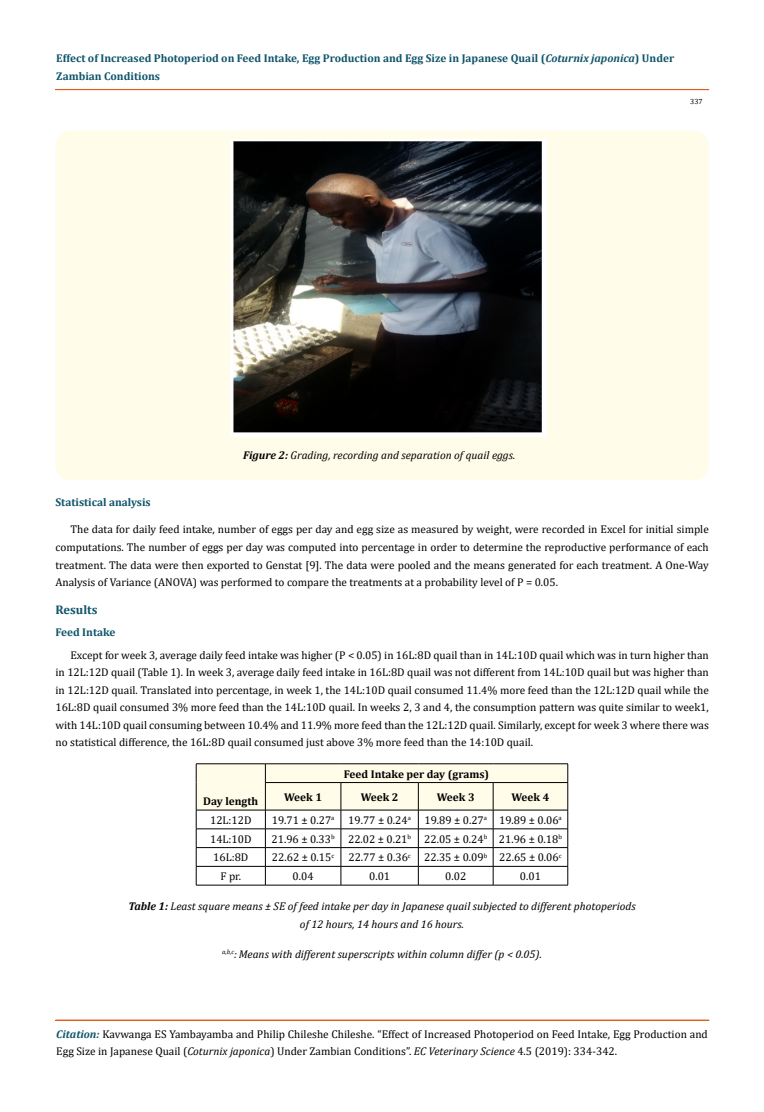
<style>
.page{position:relative;width:764px;height:1112px;background:#fff}
.page>*{position:absolute;margin:0;border:0;box-sizing:border-box;transform-origin:0 0}
.t1{font:700 12.5px "Cambria";color:#0e546a}
.t2{font:11.25px/17.5px "Cambria";color:#000;text-align:justify}
.t3{font:italic 11.25px/17.5px "Cambria";color:#000;text-align:center}
.t4{font:700 11.25px/17.5px "Cambria";color:#0e546a}
.t5{font:700 11.25px "Cambria";color:#000}
.t6{font:7.5px "Cambria";color:#000}
.s1{font-style:italic}
.s2{font-weight:700}
.s3{font-weight:700;font-style:italic;color:#0e546a}
</style>
<div class="page">
<div style="left:55px;top:89px;width:654px;height:1px;border:1px solid #e05d1a"></div>
<hr style="left:56px;top:1020px;width:653px;height:1px;background:#e05d1a">
<div style="left:55px;top:130px;width:653px;height:350px;background:#fffde9;border-radius:15px"></div>
<img style="left:231px;top:139px;width:315px;height:297px">
<svg style="left:196px;top:763px;width:372px;height:121px"></svg>
<hr style="left:196px;top:884px;width:69px;height:1px;background:#000">
<hr style="left:265px;top:884px;width:76px;height:1px;background:#000">
<hr style="left:341px;top:884px;width:77px;height:1px;background:#000">
<hr style="left:418px;top:884px;width:75px;height:1px;background:#000">
<hr style="left:493px;top:884px;width:75px;height:1px;background:#000">
<p class="t4" style="left:56px;top:49px;width:619px">Effect of Increased Photoperiod on Feed Intake, Egg Production and Egg Size in Japanese Quail (<span class="s1">Coturnix japonica</span>) Under<br>Zambian Conditions</p>
<p class="t6" style="left:690px;top:97px;width:14px">337</p>
<p class="t3" style="left:243px;top:446px;width:274px"><span class="s2">Figure 2:</span> Grading, recording and separation of quail eggs.</p>
<p class="t4" style="left:55px;top:493px;width:97px">Statistical analysis</p>
<p class="t2" style="left:55px;top:520px;width:655px;text-indent:15px">The data for daily feed intake, number of eggs per day and egg size as measured by weight, were recorded in Excel for initial simple computations. The number of eggs per day was computed into percentage in order to determine the reproductive performance of each treatment. The data were then exported to Genstat [9]. The data were pooled and the means generated for each treatment. A One-Way Analysis of Variance (ANOVA) was performed to compare the treatments at a probability level of P = 0.05.</p>
<p class="t1" style="left:55px;top:600px;width:44px">Results</p>
<p class="t4" style="left:55px;top:623px;width:62px">Feed Intake</p>
<p class="t2" style="left:55px;top:645px;width:655px;text-indent:15px">Except for week 3, average daily feed intake was higher (P &lt; 0.05) in 16L:8D quail than in 14L:10D quail which was in turn higher than in 12L:12D quail (Table 1). In week 3, average daily feed intake in 16L:8D quail was not different from 14L:10D quail but was higher than in 12L:12D quail. Translated into percentage, in week 1, the 14L:10D quail consumed 11.4% more feed than the 12L:12D quail while the 16L:8D quail consumed 3% more feed than the 14L:10D quail. In weeks 2, 3 and 4, the consumption pattern was quite similar to week1, with 14L:10D quail consuming between 10.4% and 11.9% more feed than the 12L:12D quail. Similarly, except for week 3 where there was no statistical difference, the 16L:8D quail consumed just above 3% more feed than the 14:10D quail.</p>
<p class="t5" style="left:203px;top:793px;width:56px">Day length</p>
<p class="t5" style="left:344px;top:765px;width:147px">Feed Intake per day (grams)</p>
<p class="t5" style="left:284px;top:788px;width:39px">Week 1</p>
<p class="t5" style="left:361px;top:788px;width:39px">Week 2</p>
<p class="t5" style="left:437px;top:788px;width:39px">Week 3</p>
<p class="t5" style="left:511px;top:788px;width:39px">Week 4</p>
<p class="t2" style="left:210px;top:811px;width:43px">12L:12D</p>
<p class="t2" style="left:272px;top:811px;width:291px">19.71 ± 0.27<sup>a</sup> 19.77 ± 0.24<sup>a</sup> 19.89 ± 0.27<sup>a</sup> 19.89 ± 0.06<sup>a</sup></p>
<p class="t2" style="left:210px;top:829px;width:43px">14L:10D</p>
<p class="t2" style="left:272px;top:829px;width:292px">21.96 ± 0.33<sup>b</sup> 22.02 ± 0.21<sup>b</sup> 22.05 ± 0.24<sup>b</sup> 21.96 ± 0.18<sup>b</sup></p>
<p class="t2" style="left:213px;top:848px;width:37px">16L:8D</p>
<p class="t2" style="left:272px;top:848px;width:64px">22.62 ± 0.15<sup>c</sup></p>
<p class="t2" style="left:348px;top:848px;width:215px">22.77 ± 0.36<sup>c</sup> 22.35 ± 0.09<sup>b</sup> 22.65 ± 0.06<sup>c</sup></p>
<p class="t2" style="left:220px;top:867px;width:22px">F pr.</p>
<p class="t2" style="left:293px;top:867px;width:23px">0.04</p>
<p class="t2" style="left:369px;top:867px;width:23px">0.01</p>
<p class="t2" style="left:445px;top:867px;width:23px">0.02</p>
<p class="t2" style="left:520px;top:867px;width:23px">0.01</p>
<p class="t3" style="left:128px;top:897px;width:509px"><span class="s2">Table 1:</span> Least square means ± SE of feed intake per day in Japanese quail subjected to different photoperiods of 12 hours, 14 hours and 16 hours.</p>
<p class="t3" style="left:222px;top:944px;width:321px"><sup>a,b,c</sup>:Means with different superscripts within column differ (p &lt; 0.05).</p>
<p class="t2" style="left:56px;top:1024px;width:653px"><span class="s3">Citation:</span> Kavwanga ES Yambayamba and Philip Chileshe Chileshe. “Effect of Increased Photoperiod on Feed Intake, Egg Production and<br>Egg Size in Japanese Quail (<span class="s1">Coturnix japonica</span>) Under Zambian Conditions”. <span class="s1">EC Veterinary Science</span> 4.5 (2019): 334-342.</p>
</div>
